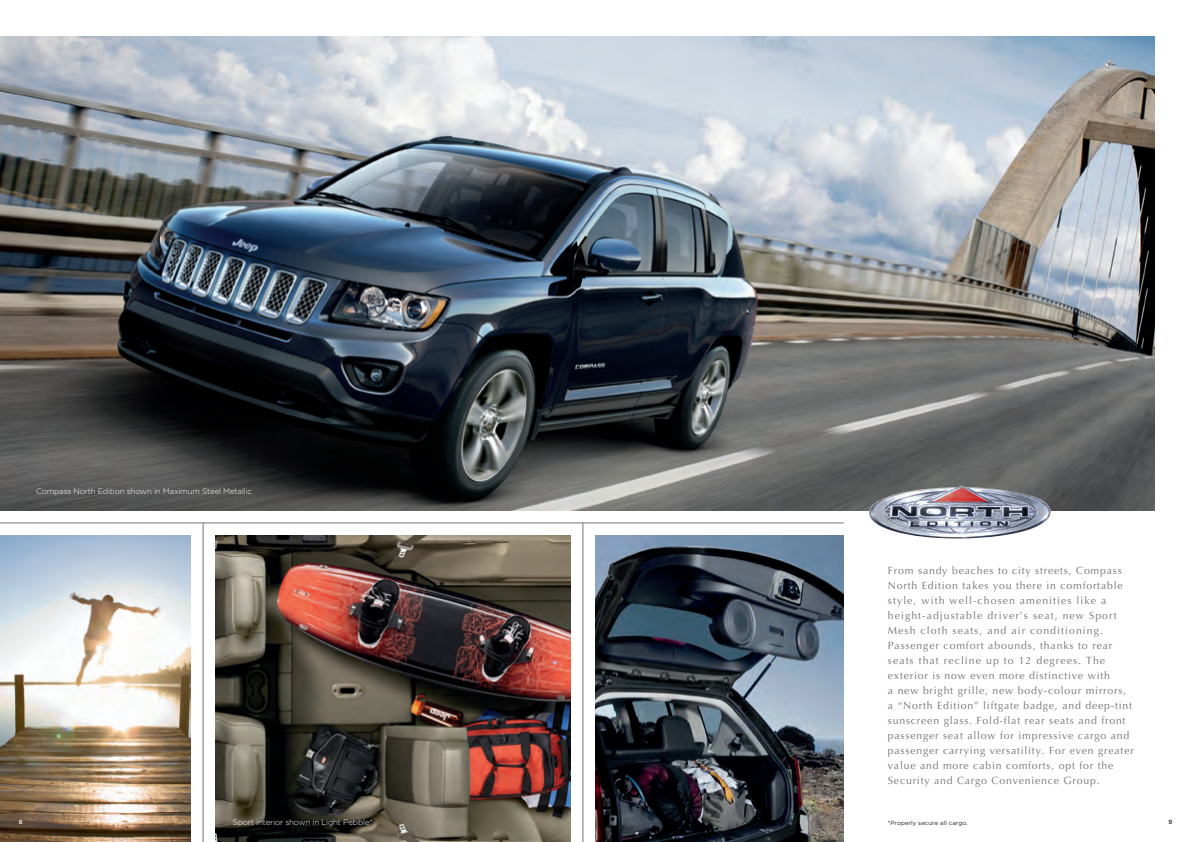
<style>
.page{position:relative;width:1191px;height:842px;background:#fff}
.page>*{position:absolute;margin:0;border:0;box-sizing:border-box;transform-origin:0 0}
.t1{font:10.5px/15px "Optima LT Std";letter-spacing:.075em;color:#737474}
.t2{font:300 8px "Gotham";letter-spacing:-.02em;color:#fff}
.t3{font:6px "Gotham";letter-spacing:.01em;color:#231f20}
.t4{font:500 6px "Gotham";color:#fff}
.t5{font:500 6px "Gotham";color:#231f20}
</style>
<div class="page">
<img style="left:595px;top:535px;width:248px;height:307px">
<img style="left:0;top:36px;width:1155px;height:475px">
<img style="left:0;top:535px;width:190px;height:307px">
<hr style="left:0;top:523px;width:843px;height:1px;background:#737474">
<hr style="left:583px;top:523px;width:1px;height:319px;background:#737474">
<hr style="left:203px;top:523px;width:1px;height:319px;background:#737474">
<img style="left:216px;top:535px;width:354px;height:307px">
<img style="left:869px;top:485px;width:182px;height:53px">
<p class="t2" style="left:36px;top:486px;width:218px">Compass North Edition shown in Maximum Steel Metallic</p>
<p class="t1" style="left:888px;top:563px;width:247px">From sandy beaches to city streets, Compass North Edition takes you there in comfortable style, with well-chosen amenities like a height-adjustable driver’s seat, new Sport Mesh cloth seats, and air conditioning.<br>Passenger comfort abounds, thanks to rear seats that recline up to 12 degrees. The exterior is now even more distinctive with<br>a new bright grille, new body-colour mirrors, a “North Edition” liftgate badge, and deep-tint sunscreen glass. Fold-flat rear seats and front passenger seat allow for impressive cargo and passenger carrying versatility. For even greater value and more cabin comforts, opt for the Security and Cargo Convenience Group.</p>
<p class="t2" style="left:233px;top:817px;width:142px">Sport interior shown in Light Pebble*</p>
<p class="t3" style="left:888px;top:819px;width:81px">*Properly secure all cargo.</p>
<p class="t4" style="left:19px;top:818px;width:5px">8</p>
<p class="t5" style="left:1168px;top:818px;width:5px">9</p>
</div>
